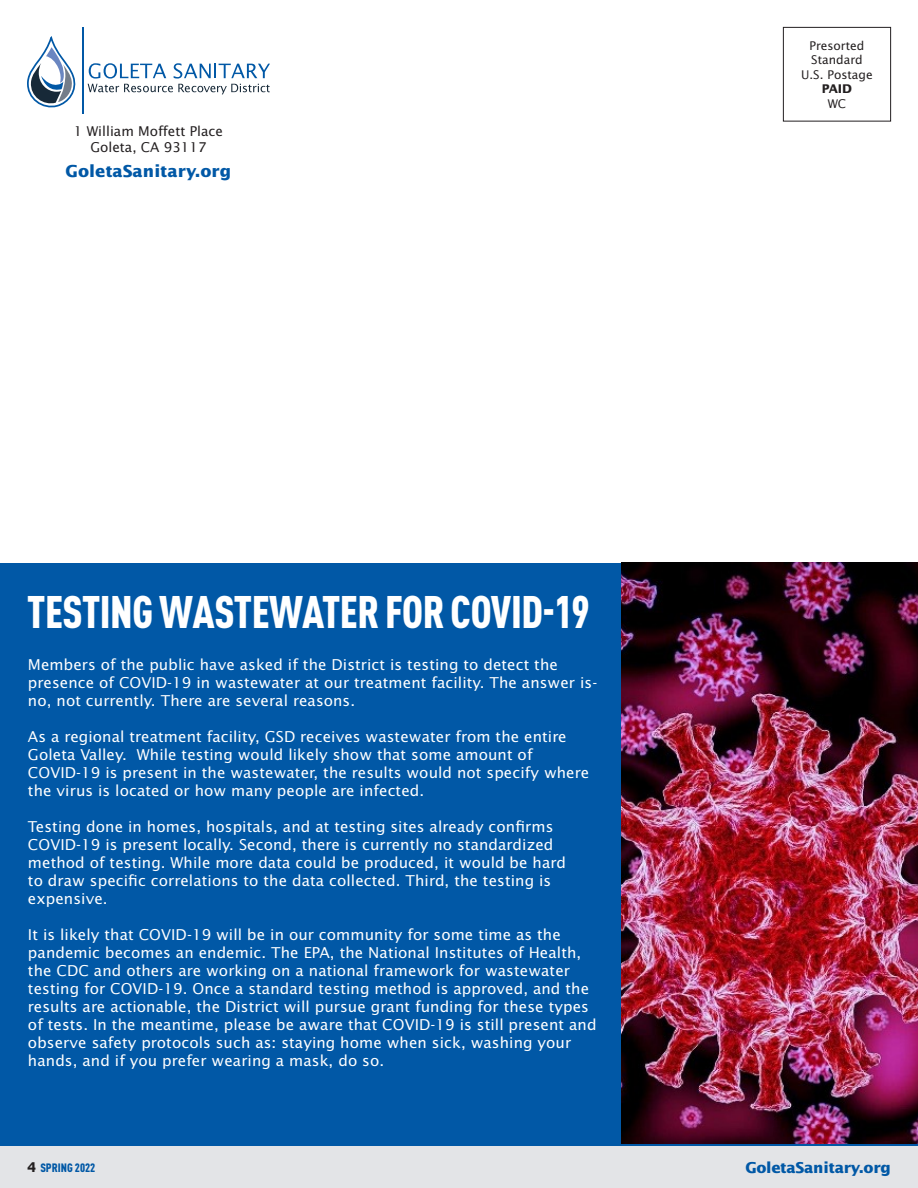
<style>
.page{position:relative;width:918px;height:1188px;background:#fff}
.page>*{position:absolute;margin:0;border:0;box-sizing:border-box;transform-origin:0 0}
.t1{font:900 condensed 45px "DIN Pro";letter-spacing:-.01em;color:#fff;scale:.96 1}
.t2{font:700 16.5px "Lucida Sans Std";color:#0158a6}
.t3{font:15px/18px "Lucida Sans Std";letter-spacing:.005em;color:#fff}
.t4{font:700 15px "Lucida Sans Std";letter-spacing:-.02em;color:#0158a6}
.t5{font:13.5px "Lucida Sans Std";color:#231f20}
.t6{font:12px "Lucida Sans Std";color:#231f20}
.t7{font:900 condensed 12px "DIN Pro";color:#0158a6}
.t8{font:700 12px "Lucida Sans Std";color:#231f20}
.s1{font-family:"Lucida Sans Std";font-weight:700;font-stretch:normal;font-size:13.5px;color:#231f20}
</style>
<div class="page">
<div style="left:0;top:563px;width:918px;height:583px;background:#0158a6"></div>
<div style="left:0;top:1146px;width:918px;height:42px;background:#e3e4e7"></div>
<svg style="left:88px;top:63px;width:182px;height:31px"></svg>
<hr style="left:82px;top:27px;width:1px;height:87px;background:#0158a6">
<svg style="left:27px;top:36px;width:49px;height:72px"></svg>
<div style="left:783px;top:27px;width:108px;height:95px;border:1px solid #231f20"></div>
<img style="left:621px;top:563px;width:297px;height:581px">
<p class="t5" style="left:74px;top:123px;width:151px">1 William Moffett Place</p>
<p class="t5" style="left:90px;top:139px;width:118px">Goleta, CA 93117</p>
<p class="t2" style="left:66px;top:162px;width:167px">GoletaSanitary.org</p>
<p class="t6" style="left:809px;top:39px;width:57px">Presorted</p>
<p class="t6" style="left:811px;top:53px;width:53px">Standard</p>
<p class="t6" style="left:801px;top:68px;width:73px">U.S. Postage</p>
<p class="t8" style="left:822px;top:82px;width:32px">PAID</p>
<p class="t6" style="left:828px;top:96px;width:20px">WC</p>
<p class="t1" style="left:27px;top:577px;width:588px">TESTING WASTEWATER FOR COVID-19</p>
<p class="t3" style="left:28px;top:656px;width:571px">Members of the public have asked if the District is testing to detect the presence of COVID-19 in wastewater at our treatment facility. The answer is&shy;no, not currently. There are several reasons.</p>
<p class="t3" style="left:28px;top:728px;width:563px">As a regional treatment facility, GSD receives wastewater from the entire Goleta Valley. While testing would likely show that some amount of COVID-19 is present in the wastewater, the results would not specify where the virus is located or how many people are infected.</p>
<p class="t3" style="left:28px;top:818px;width:540px">Testing done in homes, hospitals, and at testing sites already confirms COVID-19 is present locally. Second, there is currently no standardized method of testing. While more data could be produced, it would be hard to draw specific correlations to the data collected. Third, the testing is expensive.</p>
<p class="t3" style="left:28px;top:926px;width:570px">It is likely that COVID-19 will be in our community for some time as the pandemic becomes an endemic. The EPA, the National Institutes of Health, the CDC and others are working on a national framework for wastewater testing for COVID-19. Once a standard testing method is approved, and the results are actionable, the District will pursue grant funding for these types of tests. In the meantime, please be aware that COVID-19 is still present and observe safety protocols such as: staying home when sick, washing your hands, and if you prefer wearing a mask, do so.</p>
<p class="t7" style="left:27px;top:1159px;width:70px"><span class="s1">4</span> SPRING 2022</p>
<p class="t4" style="left:745px;top:1159px;width:147px">GoletaSanitary.org</p>
</div>
